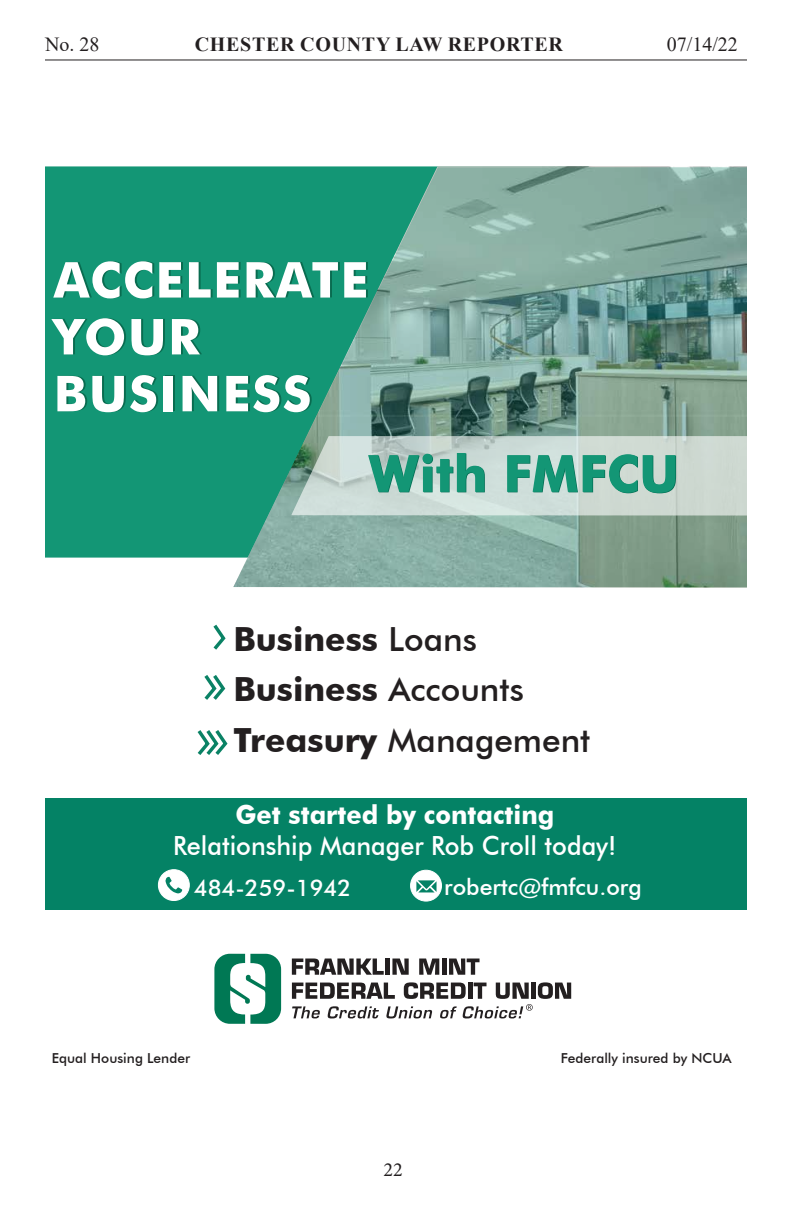
<style>
.page{position:relative;width:792px;height:1224px;background:#fff}
.page>*{position:absolute;margin:0;border:0;box-sizing:border-box;transform-origin:0 0}
.t1{font:700 33.2px/50.4px "Futura BT";color:#231f20}
.t2{font:500 26.4px/31px "Futura BT";color:#fff;text-align:center;scale:.95 1}
.t3{font:500 23px "Futura BT";color:#fff}
.t4{font:700 20px "Times New Roman";letter-spacing:.035em;color:#231f20}
.t5{font:20px "Times New Roman";color:#231f20}
.t6{font:20px "Minion Pro";color:#231f20}
.t7{font:500 13.8px "Futura BT";color:#231f20}
.s1{font-weight:500}
.s2{font-weight:700}
</style>
<div class="page">
<hr style="left:45px;top:59px;width:702px;height:1px;background:#231f20">
<svg style="left:292px;top:959px;width:92px;height:16px"></svg>
<div style="left:385px;top:959px;width:5px;height:16px;background:#231f20"></div>
<svg style="left:392px;top:959px;width:17px;height:16px"></svg>
<svg style="left:419px;top:959px;width:20px;height:16px"></svg>
<hr style="left:442px;top:959px;width:4px;height:16px;background:#231f20">
<svg style="left:449px;top:959px;width:31px;height:16px"></svg>
<svg style="left:292px;top:982px;width:279px;height:37px"></svg>
<svg style="left:214px;top:954px;width:67px;height:70px"></svg>
<div style="left:45px;top:798px;width:702px;height:112px;background:#048265"></div>
<div style="left:158px;top:870px;width:31px;height:31px;background:#fff;border-radius:50%"></div>
<div style="left:158px;top:869px;width:32px;height:32px;border:1px solid #fff;border-radius:50%"></div>
<svg style="left:165px;top:877px;width:17px;height:16px"></svg>
<div style="left:411px;top:870px;width:30px;height:31px;background:#fff;border-radius:50%"></div>
<div style="left:410px;top:870px;width:32px;height:32px;border:1px solid #fff;border-radius:50%"></div>
<svg style="left:416px;top:880px;width:21px;height:12px"></svg>
<div style="left:45px;top:166px;width:188px;height:392px;background:#139675"></div>
<div style="left:165px;top:376px;width:10px;height:35px;background:#096c50"></div>
<svg style="left:53px;top:261px;width:130px;height:37px"></svg>
<svg style="left:189px;top:262px;width:44px;height:36px"></svg>
<svg style="left:51px;top:318px;width:75px;height:37px"></svg>
<svg style="left:132px;top:319px;width:33px;height:36px"></svg>
<svg style="left:172px;top:319px;width:30px;height:35px"></svg>
<svg style="left:57px;top:375px;width:101px;height:37px"></svg>
<div style="left:163px;top:376px;width:10px;height:35px;background:#fff"></div>
<svg style="left:183px;top:376px;width:36px;height:35px"></svg>
<svg style="left:226px;top:375px;width:7px;height:37px"></svg>
<svg style="left:233px;top:167px;width:514px;height:421px;background:#6aa292"></svg>
<svg style="left:291px;top:436px;width:456px;height:80px;background:#a5c9be"></svg>
<svg style="left:213px;top:624px;width:13px;height:26px"></svg>
<svg style="left:204px;top:675px;width:22px;height:25px"></svg>
<svg style="left:197px;top:730px;width:31px;height:25px"></svg>
<p class="t5" style="left:45px;top:31px;width:56px">No. 28</p>
<p class="t4" style="left:195px;top:30px;width:370px">CHESTER COUNTY LAW REPORTER</p>
<p class="t5" style="left:667px;top:31px;width:73px">07/14/22</p>
<p class="t1" style="left:233px;top:614px;width:359px">Business <span class="s1">Loans<br></span>Business <span class="s1">Accounts<br></span>Treasury <span class="s1">Management</span></p>
<p class="t2" style="left:173px;top:799px;width:468px"><span class="s2">Get started by contacting<br></span>Relationship Manager Rob Croll today!</p>
<p class="t3" style="left:194px;top:874px;width:159px">484-259-1942</p>
<p class="t3" style="left:444px;top:873px;width:199px">robertc@fmfcu.org</p>
<p class="t7" style="left:52px;top:1050px;width:140px">Equal Housing Lender</p>
<p class="t7" style="left:561px;top:1050px;width:172px">Federally insured by NCUA</p>
<p class="t6" style="left:384px;top:1157px;width:21px">22</p>
</div>
